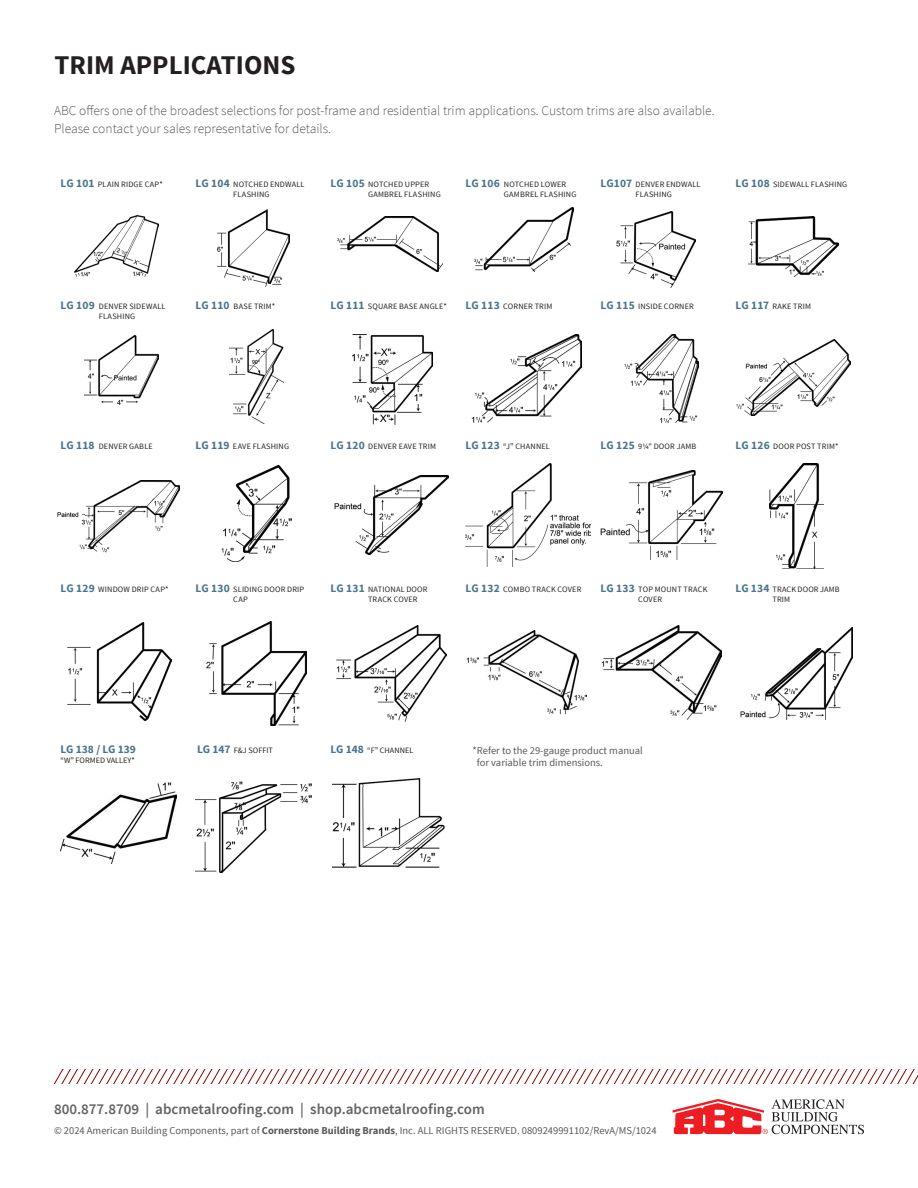
<style>
.page{position:relative;width:918px;height:1188px;background:#fff}
.page>*{position:absolute;margin:0;border:0;box-sizing:border-box;transform-origin:0 0}
.t1{font:700 27px "Source Sans Pro";color:#231f20}
.t2{font:600 15px "Source Sans Pro";color:#636366}
.t3{font:300 13.5px/18px "Source Sans Pro";color:#57585a}
.t4{font:700 11.4px "Source Sans Pro";color:#4a758b}
.t5{font:10.5px/12.6px "Source Sans Pro";color:#57585a}
.t6{font:8.25px/9.9px "Source Sans Pro";letter-spacing:.02em;color:#231f20}
.t7{font:8.25px "Source Sans Pro";color:#231f20}
.s1{font-weight:700;font-size:11.4px;color:#4a758b}
.s2{font-weight:700}
</style>
<div class="page">
<img style="left:74px;top:216px;width:84px;height:61px">
<img style="left:218px;top:210px;width:71px;height:76px">
<img style="left:338px;top:217px;width:105px;height:54px">
<img style="left:475px;top:207px;width:98px;height:64px">
<img style="left:617px;top:211px;width:79px;height:77px">
<img style="left:749px;top:216px;width:89px;height:61px">
<img style="left:85px;top:336px;width:73px;height:69px">
<img style="left:229px;top:330px;width:55px;height:94px">
<img style="left:352px;top:334px;width:80px;height:91px">
<img style="left:472px;top:334px;width:109px;height:89px">
<img style="left:624px;top:334px;width:75px;height:90px">
<img style="left:737px;top:340px;width:113px;height:76px">
<img style="left:58px;top:480px;width:122px;height:73px">
<img style="left:221px;top:466px;width:71px;height:95px">
<img style="left:335px;top:475px;width:113px;height:80px">
<img style="left:465px;top:464px;width:126px;height:103px">
<img style="left:600px;top:470px;width:123px;height:89px">
<img style="left:770px;top:463px;width:54px;height:106px">
<img style="left:68px;top:623px;width:103px;height:98px">
<img style="left:207px;top:621px;width:99px;height:105px">
<img style="left:336px;top:625px;width:111px;height:96px">
<img style="left:467px;top:631px;width:119px;height:84px">
<img style="left:602px;top:625px;width:119px;height:95px">
<img style="left:740px;top:627px;width:113px;height:92px">
<img style="left:61px;top:782px;width:115px;height:82px">
<img style="left:196px;top:781px;width:115px;height:92px">
<img style="left:332px;top:779px;width:113px;height:89px">
<svg style="left:54px;top:1069px;width:864px;height:14px"></svg>
<svg style="left:673px;top:1099px;width:191px;height:35px"></svg>
<div style="left:44px;top:1061px;width:13px;height:14px;background:#fff"></div>
<p class="t1" style="left:55px;top:48px;width:242px">TRIM APPLICATIONS</p>
<p class="t3" style="left:54px;top:101px;width:662px">ABC offers one of the broadest selections for post-frame and residential trim applications. Custom trims are also available.<br>Please contact your sales representative for details.</p>
<p class="t6" style="left:61px;top:180px;width:104px"><span class="s1">LG 101</span> PLAIN RIDGE CAP*</p>
<p class="t6" style="left:196px;top:180px;width:111px;text-align:center"><span class="s1">LG 104</span> NOTCHED ENDWALL<br>FLASHING</p>
<p class="t6" style="left:368px;top:180px;width:74px;text-indent:-37px"><span class="s1">LG 105</span> NOTCHED UPPER<br>GAMBREL FLASHING</p>
<p class="t6" style="left:504px;top:180px;width:74px;text-indent:-38px"><span class="s1">LG 106</span> NOTCHED LOWER<br>GAMBREL FLASHING</p>
<p class="t6" style="left:636px;top:180px;width:67px;text-indent:-35px"><span class="s1">LG107</span> DENVER ENDWALL<br>FLASHING</p>
<p class="t6" style="left:736px;top:180px;width:113px"><span class="s1">LG 108</span> SIDEWALL FLASHING</p>
<p class="t6" style="left:99px;top:301px;width:68px;text-indent:-38px"><span class="s1">LG 109</span> DENVER SIDEWALL<br>FLASHING</p>
<p class="t6" style="left:196px;top:301px;width:81px"><span class="s1">LG 110</span> BASE TRIM*</p>
<p class="t6" style="left:331px;top:301px;width:118px"><span class="s1">LG 111</span> SQUARE BASE ANGLE*</p>
<p class="t6" style="left:466px;top:301px;width:88px"><span class="s1">LG 113</span> CORNER TRIM</p>
<p class="t6" style="left:601px;top:301px;width:95px"><span class="s1">LG 115</span> INSIDE CORNER</p>
<p class="t6" style="left:736px;top:301px;width:77px"><span class="s1">LG 117</span> RAKE TRIM</p>
<p class="t6" style="left:61px;top:441px;width:94px"><span class="s1">LG 118</span> DENVER GABLE</p>
<p class="t6" style="left:196px;top:441px;width:95px"><span class="s1">LG 119</span> EAVE FLASHING</p>
<p class="t6" style="left:331px;top:441px;width:107px"><span class="s1">LG 120</span> DENVER EAVE TRIM</p>
<p class="t6" style="left:466px;top:441px;width:86px"><span class="s1">LG 123</span> “J” CHANNEL</p>
<p class="t6" style="left:601px;top:441px;width:97px"><span class="s1">LG 125</span> 9¼" DOOR JAMB</p>
<p class="t6" style="left:736px;top:441px;width:105px"><span class="s1">LG 126</span> DOOR POST TRIM*</p>
<p class="t6" style="left:61px;top:585px;width:110px"><span class="s1">LG 129</span> WINDOW DRIP CAP*</p>
<p class="t6" style="left:233px;top:585px;width:73px;text-indent:-38px"><span class="s1">LG 130</span> SLIDING DOOR DRIP<br>CAP</p>
<p class="t6" style="left:368px;top:585px;width:61px;text-indent:-38px"><span class="s1">LG 131</span> NATIONAL DOOR<br>TRACK COVER</p>
<p class="t6" style="left:466px;top:585px;width:117px"><span class="s1">LG 132</span> COMBO TRACK COVER</p>
<p class="t6" style="left:638px;top:585px;width:71px;text-indent:-38px"><span class="s1">LG 133</span> TOP MOUNT TRACK<br>COVER</p>
<p class="t6" style="left:773px;top:585px;width:69px;text-indent:-37px"><span class="s1">LG 134</span> TRACK DOOR JAMB<br>TRIM</p>
<p class="t4" style="left:61px;top:742px;width:77px">LG 138 / LG 139</p>
<p class="t7" style="left:61px;top:755px;width:76px">“W” FORMED VALLEY*</p>
<p class="t6" style="left:197px;top:745px;width:77px"><span class="s1">LG 147</span> F&amp;J SOFFIT</p>
<p class="t7" style="left:331px;top:745px;width:84px"><span class="s1">LG 148</span> “F” CHANNEL</p>
<p class="t5" style="left:477px;top:744px;width:168px;text-indent:-4px">*Refer to the 29-gauge product manual for variable trim dimensions.</p>
<p class="t2" style="left:54px;top:1100px;width:432px">800.877.8709 | abcmetalroofing.com | shop.abcmetalroofing.com</p>
<p class="t5" style="left:54px;top:1124px;width:604px">© 2024 American Building Components, part of <span class="s2">Cornerstone Building Brands</span>, Inc. ALL RIGHTS RESERVED. 0809249991102/RevA/MS/1024</p>
</div>
